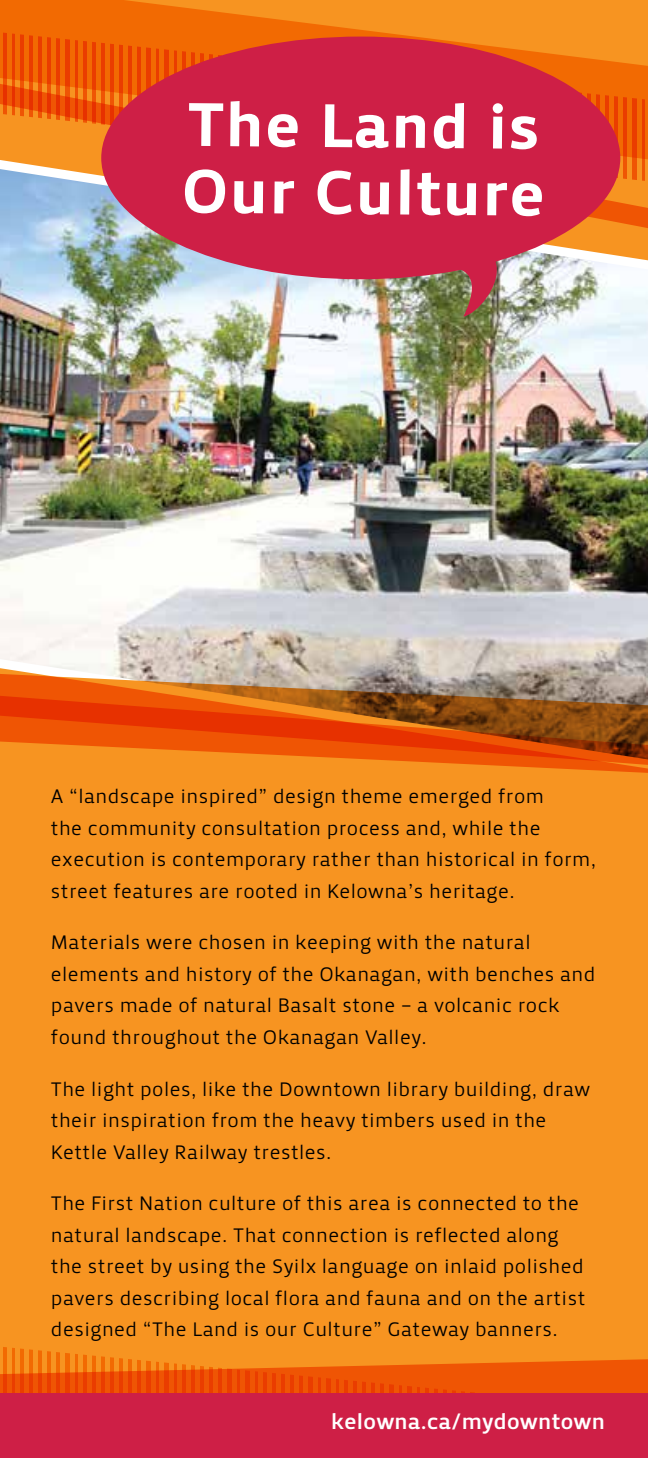
<style>
.page{position:relative;width:648px;height:1458px;background:#f79421}
.page>*{position:absolute;margin:0;border:0;box-sizing:border-box;transform-origin:0 0}
.t1{font:63.68px/66.6px "Priva Four Pro";color:#fff}
.t2{font:22.5px "Priva Three Pro";letter-spacing:.02em;color:#fff}
.t3{font:20.25px/31.5px "Priva One Pro";letter-spacing:.02em;color:#000}
</style>
<div class="page">
<svg style="left:0;top:1358px;width:648px;height:35px;fill:#ef5504"></svg>
<img style="left:0;top:243px;width:648px;height:425px">
<svg style="left:0;top:0;width:591px;height:59px;fill:#f26a02"></svg>
<svg style="left:0;top:59px;width:648px;height:184px"></svg>
<div style="left:101px;top:37px;width:519px;height:242px;background:#ce1f46;border-radius:50%"></div>
<svg style="left:447px;top:260px;width:54px;height:57px;background:#9d554d"></svg>
<div style="left:0;top:1393px;width:648px;height:65px;background:#ce1f46"></div>
<svg style="left:0;top:668px;width:648px;height:105px"></svg>
<svg style="left:0;top:684px;width:648px;height:86px"></svg>
<h1 class="t1" style="left:184px;top:90px;width:364px;rotate:1deg">The Land is<br>Our Culture</h1>
<p class="t3" style="left:51px;top:780px;width:547px">A “landscape inspired” design theme emerged from<br>the community consultation process and, while the execution is contemporary rather than historical in form, street features are rooted in Kelowna’s heritage.</p>
<p class="t3" style="left:51px;top:927px;width:546px">Materials were chosen in keeping with the natural elements and history of the Okanagan, with benches and pavers made of natural Basalt stone – a volcanic rock found throughout the Okanagan Valley.</p>
<p class="t3" style="left:51px;top:1073px;width:541px">The light poles, like the Downtown library building, draw their inspiration from the heavy timbers used in the<br>Kettle Valley Railway trestles.</p>
<p class="t3" style="left:51px;top:1188px;width:536px">The First Nation culture of this area is connected to the natural landscape. That connection is reflected along the street by using the Syilx language on inlaid polished pavers describing local flora and fauna and on the artist designed “The Land is our Culture” Gateway banners.</p>
<p class="t2" style="left:331px;top:1408px;width:275px">kelowna.ca/mydowntown</p>
</div>
